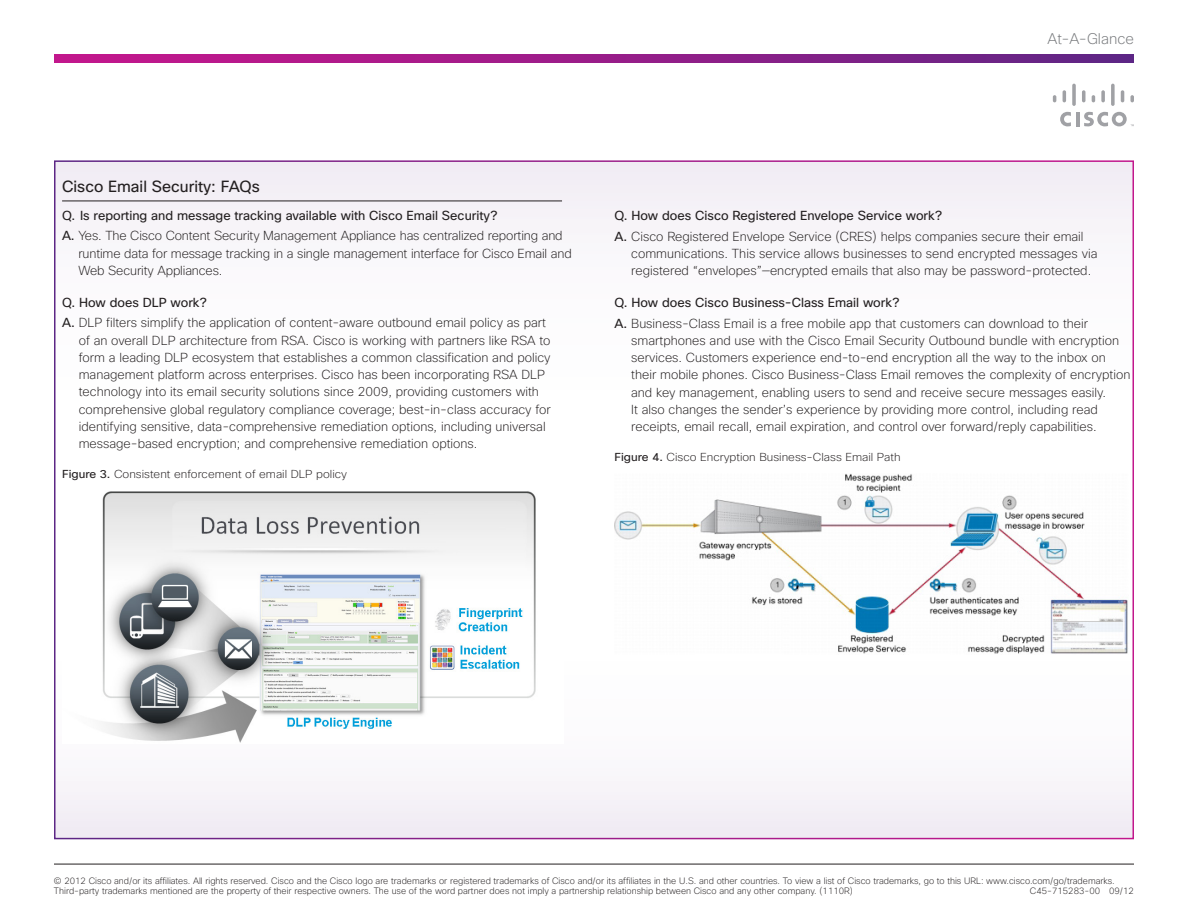
<style>
.page{position:relative;width:1188px;height:918px;background:#fff}
.page>*{position:absolute;margin:0;border:0;box-sizing:border-box;transform-origin:0 0}
.Sidebar_head{font:15.75px "Cisco Sans";color:#231f20}
.Diagram_title{font:200 15px "Cisco Sans";color:#76787b}
.Body_1{font:200 12.75px/17.2px "Cisco Sans";color:#231f20}
.Body_1-2{font:12.75px "Cisco Sans";color:#231f20}
.Caption_body{font:200 11.25px "Cisco Sans";color:#231f20;scale:1.05 1}
.t1{font:200 9px/9.8px "Cisco Sans";color:#231f20}
.s1{font-weight:400}
</style>
<div class="page">
<hr style="left:54px;top:864px;width:1080px;height:1px;background:#231f20">
<svg style="left:54px;top:54px;width:1080px;height:8px;background:#961d88"></svg>
<hr style="left:1076px;top:112px;width:3px;height:14px;background:#a0a1a5">
<svg style="left:1060px;top:112px;width:11px;height:14px"></svg>
<svg style="left:1053px;top:95px;width:3px;height:7px"></svg>
<svg style="left:1063px;top:90px;width:3px;height:12px"></svg>
<svg style="left:1072px;top:84px;width:4px;height:22px"></svg>
<svg style="left:1082px;top:90px;width:3px;height:12px"></svg>
<svg style="left:1092px;top:95px;width:3px;height:7px"></svg>
<svg style="left:1101px;top:90px;width:4px;height:12px"></svg>
<svg style="left:1111px;top:84px;width:4px;height:22px"></svg>
<svg style="left:1121px;top:90px;width:3px;height:12px"></svg>
<svg style="left:1130px;top:95px;width:4px;height:7px"></svg>
<svg style="left:1084px;top:112px;width:50px;height:14px"></svg>
<div style="left:55px;top:161px;width:1078px;height:678px;background:linear-gradient(to right,#faf8fb,#faf9fb)"></div>
<hr style="left:62px;top:201px;width:500px;height:1px;background:#231f20">
<img style="left:62px;top:491px;width:502px;height:252px">
<img style="left:615px;top:474px;width:514px;height:180px">
<p class="Diagram_title" style="left:1048px;top:29px;width:88px">At-A-Glance</p>
<p class="Sidebar_head" style="left:62px;top:177px;width:199px">Cisco Email Security: FAQs</p>
<p class="Body_1-2" style="left:62px;top:208px;width:437px">Q. Is reporting and message tracking available with Cisco Email Security?</p>
<p class="Body_1" style="left:78px;top:227px;width:495px;text-indent:-16px"><span class="s1">A.</span> Yes. The Cisco Content Security Management Appliance has centralized reporting and runtime data for message tracking in a single management interface for Cisco Email and<br>Web Security Appliances.</p>
<p class="Body_1-2" style="left:62px;top:295px;width:146px">Q. How does DLP work?</p>
<p class="Body_1" style="left:79px;top:314px;width:474px;text-indent:-17px"><span class="s1">A.</span> DLP filters simplify the application of content-aware outbound email policy as part of an overall DLP architecture from RSA. Cisco is working with partners like RSA to form a leading DLP ecosystem that establishes a common classification and policy management platform across enterprises. Cisco has been incorporating RSA DLP technology into its email security solutions since 2009, providing customers with comprehensive global regulatory compliance coverage; best-in-class accuracy for identifying sensitive, data-comprehensive remediation options, including universal message-based encryption; and comprehensive remediation options.</p>
<p class="Caption_body" style="left:62px;top:467px;width:273px"><span class="s1">Figure 3.</span> Consistent enforcement of email DLP policy</p>
<p class="Body_1-2" style="left:615px;top:208px;width:329px">Q. How does Cisco Registered Envelope Service work?</p>
<p class="Body_1" style="left:631px;top:228px;width:468px;text-indent:-17px"><span class="s1">A.</span> Cisco Registered Envelope Service (CRES) helps companies secure their email communications. This service allows businesses to send encrypted messages via registered “envelopes”—encrypted emails that also may be password‑ protected.</p>
<p class="Body_1-2" style="left:615px;top:295px;width:286px">Q. How does Cisco Business-Class Email work?</p>
<p class="Body_1" style="left:631px;top:315px;width:501px;text-indent:-17px"><span class="s1">A.</span> Business-Class Email is a free mobile app that customers can download to their smartphones and use with the Cisco Email Security Outbound bundle with encryption services. Customers experience end-to-end encryption all the way to the inbox on their mobile phones. Cisco Business-Class Email removes the complexity of encryption and key management, enabling users to send and receive secure messages easily.<br>It also changes the sender’s experience by providing more control, including read receipts, email recall, email expiration, and control over forward/reply capabilities.</p>
<p class="Caption_body" style="left:615px;top:450px;width:274px"><span class="s1">Figure 4.</span> Cisco Encryption Business-Class Email Path</p>
<p class="t1" style="left:54px;top:876px;width:1062px">© 2012 Cisco and/or its affiliates. All rights reserved. Cisco and the Cisco logo are trademarks or registered trademarks of Cisco and/or its affiliates in the U.S. and other countries. To view a list of Cisco trademarks, go to this URL: www.cisco.com/go/trademarks.<br>Third-party trademarks mentioned are the property of their respective owners. The use of the word partner does not imply a partnership relationship between Cisco and any other company. (1110R)</p>
<p class="t1" style="left:1030px;top:886px;width:106px">C45-715283-00 09/12</p>
</div>
